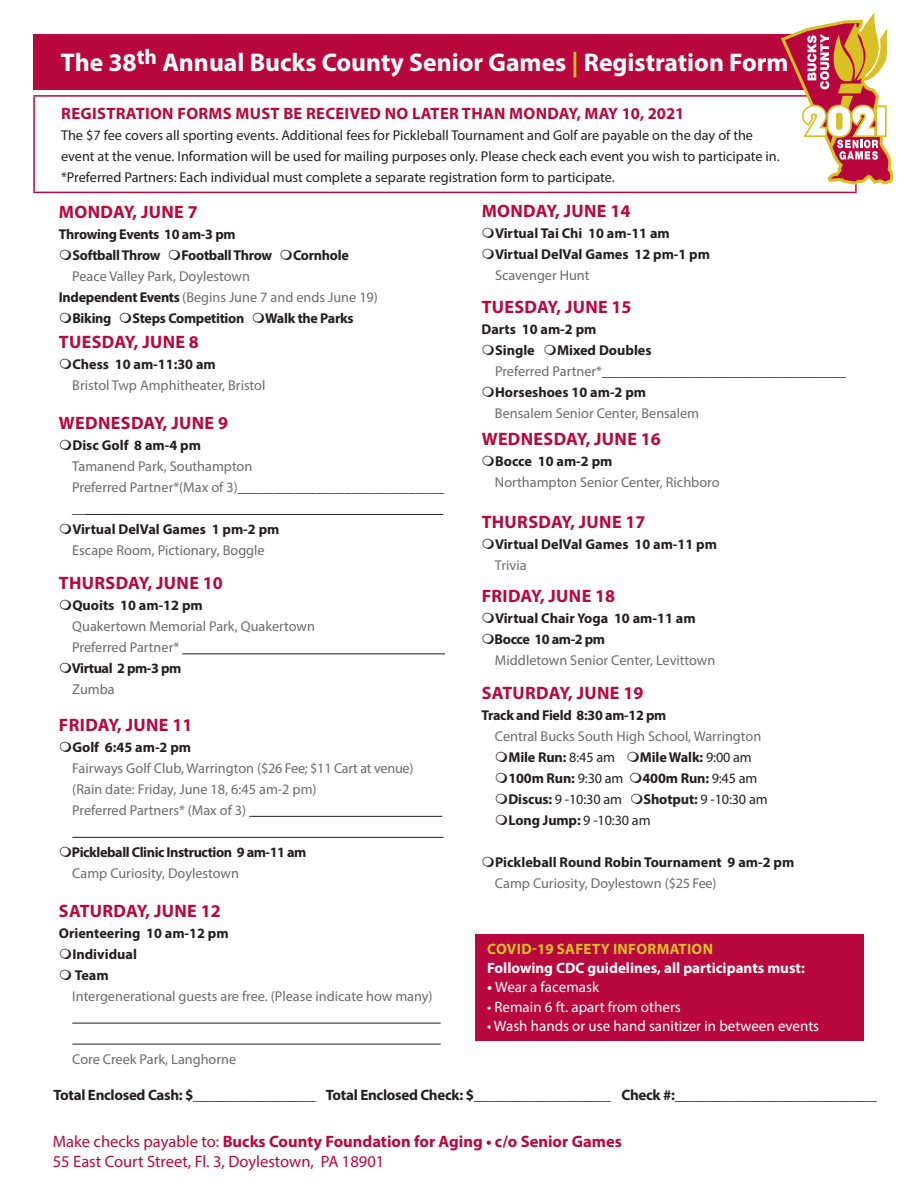
<style>
.page{position:relative;width:918px;height:1188px;background:#fff}
.page>*{position:absolute;margin:0;border:0;box-sizing:border-box;transform-origin:0 0}
.t1{font:45px "Bauhaus 93";color:#fff;scale:1.11 1}
.t2{font:700 25.65px "Myriad Pro";color:#fff}
.t3{font:700 18px "Myriad Pro";letter-spacing:.02em;color:#b8083e}
.t4{font:700 16.5px "Myriad Pro";letter-spacing:.005em;color:#b8083e}
.t5{font:16.5px "Myriad Pro";color:#b8083e}
.t6{font:700 15px "Myriad Pro";letter-spacing:-.02em;color:#231f20}
.t7{font:15px "Myriad Pro";color:#fff}
.t8{font:700 15px "Myriad Pro";color:#fff}
.t9{font:700 15px "Myriad Pro";letter-spacing:.02em;color:#dac025}
.t10{font:14.25px "Myriad Pro";color:#6c6b6a}
.t11{font:700 14.25px/21px "Myriad Pro";color:#231f20}
.t12{font:14.25px/21px "Myriad Pro";color:#231f20}
.t13{font:700 14.25px "Myriad Pro";letter-spacing:-.02em;color:#231f20}
.t14{font:700 14.25px "Myriad Pro";letter-spacing:-.03em;color:#231f20}
.s1{color:#dac025}
.s2{font-weight:700;color:#231f20}
.s3{font-weight:400;color:#6c6b6a}
.s4{font-weight:400}
.s5{font-weight:700}
</style>
<div class="page">
<div style="left:33px;top:34px;width:822px;height:56px;background:#b8083e"></div>
<hr style="left:33px;top:95px;width:824px;height:2px;background:#b8083e">
<hr style="left:33px;top:97px;width:2px;height:95px;background:#b8083e">
<hr style="left:855px;top:97px;width:2px;height:95px;background:#b8083e">
<hr style="left:33px;top:192px;width:824px;height:1px;background:#b8083e">
<hr style="left:86px;top:514px;width:357px;height:1px;background:#231f20">
<hr style="left:182px;top:654px;width:263px;height:1px;background:#231f20">
<hr style="left:249px;top:816px;width:193px;height:1px;background:#231f20">
<hr style="left:72px;top:837px;width:372px;height:1px;background:#231f20">
<hr style="left:72px;top:1023px;width:369px;height:1px;background:#231f20">
<hr style="left:72px;top:1044px;width:369px;height:1px;background:#231f20">
<div style="left:476px;top:934px;width:388px;height:107px;background:#b8083e"></div>
<svg style="left:779px;top:13px;width:115px;height:173px"></svg>
<div style="left:876px;top:105px;width:11px;height:32px;border:2px solid #d8bf24"></div>
<p class="t2" style="left:61px;top:45px;width:729px">The 38<sup>th</sup> Annual Bucks County Senior Games <span class="s1">|</span> Registration Form</p>
<p class="t1" style="left:800px;top:96px;width:87px">2021</p>
<p class="t4" style="left:61px;top:103px;width:625px">REGISTRATION FORMS MUST BE RECEIVED NO LATER THAN MONDAY, MAY 10, 2021</p>
<p class="t12" style="left:61px;top:124px;width:720px">The $7 fee covers all sporting events. Additional fees for Pickleball Tournament and Golf are payable on the day of the event at the venue. Information will be used for mailing purposes only. Please check each event you wish to participate in.</p>
<p class="t12" style="left:61px;top:166px;width:555px">*Preferred Partners: Each individual must complete a separate registration form to participate.</p>
<p class="t3" style="left:59px;top:200px;width:140px">MONDAY, JUNE 7</p>
<p class="t13" style="left:59px;top:225px;width:178px">Throwing Events 10 am-3 pm</p>
<p class="t13" style="left:72px;top:246px;width:90px">Softball Throw</p>
<p class="t13" style="left:181px;top:246px;width:92px">Football Throw</p>
<p class="t13" style="left:293px;top:246px;width:57px">Cornhole</p>
<p class="t10" style="left:72px;top:267px;width:179px">Peace Valley Park, Doylestown</p>
<p class="t10" style="left:59px;top:288px;width:321px"><span class="s2">Independent Events</span> (Begins June 7 and ends June 19)</p>
<p class="t11" style="left:72px;top:307px;width:41px">Biking</p>
<p class="t13" style="left:133px;top:309px;width:113px">Steps Competition</p>
<p class="t13" style="left:265px;top:309px;width:90px">Walk the Parks</p>
<p class="t3" style="left:59px;top:331px;width:141px">TUESDAY, JUNE 8</p>
<p class="t11" style="left:72px;top:354px;width:145px">Chess 10 am-11:30 am</p>
<p class="t10" style="left:72px;top:377px;width:195px">Bristol Twp Amphitheater, Bristol</p>
<p class="t3" style="left:59px;top:411px;width:171px">WEDNESDAY, JUNE 9</p>
<p class="t11" style="left:72px;top:434px;width:130px">Disc Golf 8 am-4 pm</p>
<p class="t10" style="left:72px;top:457px;width:182px">Tamanend Park, Southampton</p>
<p class="t11" style="left:72px;top:476px;width:374px"><span class="s3">Preferred Partner*(Max of 3)</span>_____________________________ __</p>
<p class="t11" style="left:72px;top:518px;width:209px">Virtual DelVal Games 1 pm-2 pm</p>
<p class="t10" style="left:72px;top:541px;width:194px">Escape Room, Pictionary, Boggle</p>
<p class="t3" style="left:59px;top:572px;width:165px">THURSDAY, JUNE 10</p>
<p class="t11" style="left:72px;top:595px;width:132px">Quoits 10 am-12 pm</p>
<p class="t10" style="left:72px;top:618px;width:244px">Quakertown Memorial Park, Quakertown</p>
<p class="t10" style="left:72px;top:639px;width:108px">Preferred Partner*</p>
<p class="t14" style="left:72px;top:659px;width:111px">Virtual 2 pm-3 pm</p>
<p class="t10" style="left:72px;top:681px;width:44px">Zumba</p>
<p class="t3" style="left:59px;top:713px;width:135px">FRIDAY, JUNE 11</p>
<p class="t11" style="left:72px;top:736px;width:120px">Golf 6:45 am-2 pm</p>
<p class="t10" style="left:72px;top:759px;width:343px">Fairways Golf Club, Warrington ($26 Fee; $11 Cart at venue)</p>
<p class="t10" style="left:72px;top:780px;width:246px">(Rain date: Friday, June 18, 6:45 am-2 pm)</p>
<p class="t10" style="left:72px;top:801px;width:175px">Preferred Partners* (Max of 3)</p>
<p class="t14" style="left:72px;top:843px;width:236px">Pickleball Clinic Instruction 9 am-11 am</p>
<p class="t10" style="left:72px;top:864px;width:168px">Camp Curiosity, Doylestown</p>
<p class="t3" style="left:59px;top:899px;width:163px">SATURDAY, JUNE 12</p>
<p class="t11" style="left:59px;top:922px;width:171px">Orienteering 10 am-12 pm</p>
<p class="t11" style="left:72px;top:943px;width:66px">Individual</p>
<p class="t11" style="left:75px;top:964px;width:35px">Team</p>
<p class="t10" style="left:72px;top:987px;width:362px">Intergenerational guests are free. (Please indicate how many)</p>
<p class="t3" style="left:482px;top:199px;width:150px">MONDAY, JUNE 14</p>
<p class="t11" style="left:495px;top:222px;width:176px">Virtual Tai Chi 10 am-11 am</p>
<p class="t11" style="left:495px;top:243px;width:217px">Virtual DelVal Games 12 pm-1 pm</p>
<p class="t10" style="left:495px;top:267px;width:96px">Scavenger Hunt</p>
<p class="t3" style="left:482px;top:295px;width:151px">TUESDAY, JUNE 15</p>
<p class="t11" style="left:482px;top:318px;width:116px">Darts 10 am-2 pm</p>
<p class="t11" style="left:495px;top:339px;width:41px">Single</p>
<p class="t11" style="left:495px;top:339px;width:353px;text-indent:62px">Mixed Doubles<br><span class="s3">Preferred Partner*</span>____________________________________</p>
<p class="t11" style="left:495px;top:381px;width:153px">Horseshoes 10 am-2 pm</p>
<p class="t10" style="left:495px;top:404px;width:206px">Bensalem Senior Center, Bensalem</p>
<p class="t3" style="left:482px;top:427px;width:181px">WEDNESDAY, JUNE 16</p>
<p class="t11" style="left:495px;top:450px;width:119px">Bocce 10 am-2 pm</p>
<p class="t10" style="left:495px;top:473px;width:226px">Northampton Senior Center, Richboro</p>
<p class="t3" style="left:482px;top:511px;width:165px">THURSDAY, JUNE 17</p>
<p class="t11" style="left:495px;top:534px;width:223px">Virtual DelVal Games 10 am-11 pm</p>
<p class="t10" style="left:495px;top:557px;width:33px">Trivia</p>
<p class="t3" style="left:482px;top:584px;width:135px">FRIDAY, JUNE 18</p>
<p class="t11" style="left:495px;top:607px;width:202px">Virtual Chair Yoga 10 am-11 am</p>
<p class="t14" style="left:495px;top:630px;width:112px">Bocce 10 am-2 pm</p>
<p class="t10" style="left:495px;top:651px;width:222px">Middletown Senior Center, Levittown</p>
<p class="t3" style="left:482px;top:681px;width:163px">SATURDAY, JUNE 19</p>
<p class="t13" style="left:481px;top:706px;width:186px">Track and Field 8:30 am-12 pm</p>
<p class="t10" style="left:495px;top:728px;width:268px">Central Bucks South High School, Warrington</p>
<p class="t11" style="left:508px;top:746px;width:108px">Mile Run: <span class="s4">8:45 am</span></p>
<p class="t11" style="left:640px;top:746px;width:114px">Mile Walk: <span class="s4">9:00 am</span></p>
<p class="t11" style="left:508px;top:767px;width:117px">100m Run: <span class="s4">9:30 am</span></p>
<p class="t11" style="left:643px;top:767px;width:116px">400m Run: <span class="s4">9:45 am</span></p>
<p class="t12" style="left:508px;top:789px;width:115px"><span class="s5">Discus:</span> 9 -10:30 am</p>
<p class="t12" style="left:508px;top:789px;width:261px;text-indent:135px"><span class="s5">Shotput:</span> 9 -10:30 am<br><span class="s5">Long Jump:</span> 9 -10:30 am</p>
<p class="t11" style="left:495px;top:851px;width:301px">Pickleball Round Robin Tournament 9 am-2 pm</p>
<p class="t10" style="left:495px;top:875px;width:223px">Camp Curiosity, Doylestown ($25 Fee)</p>
<p class="t9" style="left:487px;top:939px;width:227px">COVID-19 SAFETY INFORMATION</p>
<p class="t8" style="left:487px;top:958px;width:319px">Following CDC guidelines, all participants must:</p>
<p class="t7" style="left:487px;top:978px;width:114px"><span class="s5">•</span> Wear a facemask</p>
<p class="t7" style="left:487px;top:997px;width:195px">• Remain 6 ft. apart from others</p>
<p class="t7" style="left:487px;top:1017px;width:334px">• Wash hands or use hand sanitizer in between events</p>
<p class="t10" style="left:72px;top:1050px;width:165px">Core Creek Park, Langhorne</p>
<p class="t6" style="left:54px;top:1085px;width:825px">Total Enclosed Cash: $_________________ Total Enclosed Check: $___________________ Check #:____________________________</p>
<p class="t4" style="left:53px;top:1130px;width:571px"><span class="s4">Make checks payable to:</span> Bucks County Foundation for Aging • c/o Senior Games</p>
<p class="t5" style="left:53px;top:1151px;width:333px">55 East Court Street, Fl. 3, Doylestown, PA 18901</p>
</div>
